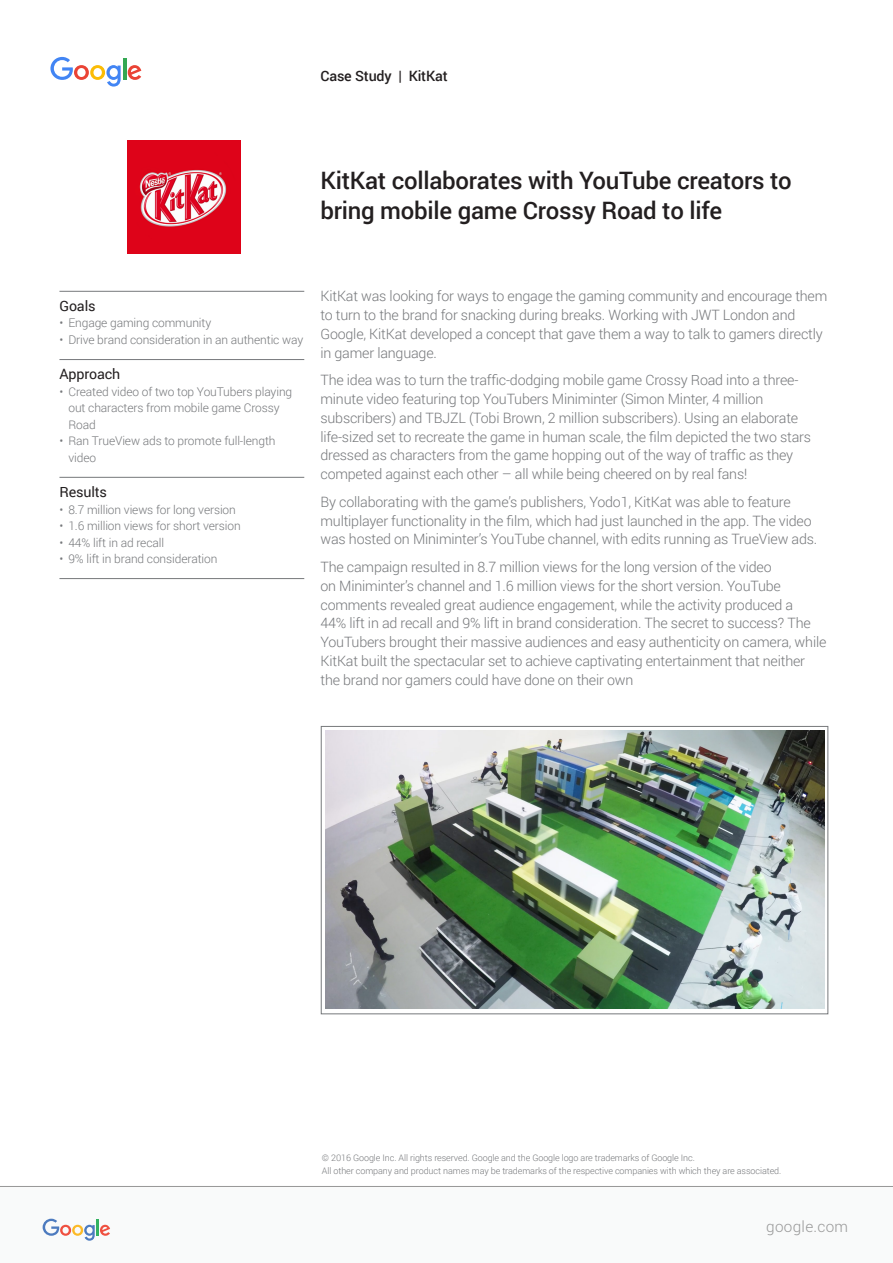
<style>
.page{position:relative;width:893px;height:1263px;background:#fff}
.page>*{position:absolute;margin:0;border:0;box-sizing:border-box;transform-origin:0 0}
.Main_Title{font:500 24px/30px "Roboto";letter-spacing:-.01em;color:#231f20}
.t1{font:300 15.3px "Roboto";letter-spacing:.02em;color:#999}
.Body_Text{font:300 14.25px/18.8px "Roboto";letter-spacing:-.015em;color:#76787b}
.Sidebar_Subhead{font:14.25px "Roboto";letter-spacing:-.01em;color:#231f20}
.Overview_Title{font:500 14.25px "Roboto";letter-spacing:-.01em;color:#231f20}
.t2{font:300 12px/16.5px "Roboto";letter-spacing:-.01em;color:#76787b}
.End_Footer__copyrigh{font:300 9px "Roboto";letter-spacing:-.01em;color:#76787b}
</style>
<div class="page">
<svg style="left:50px;top:57px;width:71px;height:30px"></svg>
<hr style="left:123px;top:58px;width:3px;height:21px;background:#34a853">
<svg style="left:128px;top:65px;width:13px;height:15px"></svg>
<hr style="left:59px;top:291px;width:245px;height:1px;background:#76787b">
<hr style="left:59px;top:359px;width:245px;height:1px;background:#76787b">
<hr style="left:59px;top:477px;width:245px;height:1px;background:#76787b">
<hr style="left:59px;top:578px;width:245px;height:1px;background:#76787b">
<hr style="left:0;top:1186px;width:892px;height:1px;background:#999">
<svg style="left:43px;top:1219px;width:67px;height:22px"></svg>
<div style="left:321px;top:726px;width:507px;height:288px;background:#fff;border:1px solid #76787b"></div>
<img style="left:326px;top:730px;width:498px;height:279px">
<img style="left:128px;top:140px;width:113px;height:113px">
<p class="Overview_Title" style="left:320px;top:66px;width:129px">Case Study | KitKat</p>
<p class="Main_Title" style="left:320px;top:164px;width:473px">KitKat collaborates with YouTube creators to bring mobile game Crossy Road to life</p>
<p class="Sidebar_Subhead" style="left:59px;top:296px;width:38px">Goals</p>
<p class="t2" style="left:59px;top:315px;width:153px">• Engage gaming community</p>
<p class="t2" style="left:59px;top:331px;width:245px">• Drive brand consideration in an authentic way</p>
<p class="Sidebar_Subhead" style="left:59px;top:364px;width:62px">Approach</p>
<p class="t2" style="left:68px;top:383px;width:225px;text-indent:-9px">• Created video of two top YouTubers playing out characters from mobile game Crossy<br>Road</p>
<p class="t2" style="left:68px;top:432px;width:209px;text-indent:-9px">• Ran TrueView ads to promote full-length video</p>
<p class="Sidebar_Subhead" style="left:59px;top:482px;width:49px">Results</p>
<p class="t2" style="left:59px;top:501px;width:178px">• 8.7 million views for long version</p>
<p class="t2" style="left:59px;top:517px;width:183px">• 1.6 million views for short version</p>
<p class="t2" style="left:59px;top:534px;width:106px">• 44% lift in ad recall</p>
<p class="t2" style="left:59px;top:550px;width:159px">• 9% lift in brand consideration</p>
<p class="Body_Text" style="left:320px;top:286px;width:508px">KitKat was looking for ways to engage the gaming community and encourage them to turn to the brand for snacking during breaks. Working with JWT London and Google, KitKat developed a concept that gave them a way to talk to gamers directly in gamer language.</p>
<p class="Body_Text" style="left:320px;top:370px;width:492px">The idea was to turn the traffic-dodging mobile game Crossy Road into a three&shy;minute video featuring top YouTubers Miniminter (Simon Minter, 4 million subscribers) and TBJZL (Tobi Brown, 2 million subscribers). Using an elaborate life-sized set to recreate the game in human scale, the film depicted the two stars dressed as characters from the game hopping out of the way of traffic as they competed against each other – all while being cheered on by real fans!</p>
<p class="Body_Text" style="left:320px;top:492px;width:498px">By collaborating with the game’s publishers, Yodo1, KitKat was able to feature multiplayer functionality in the film, which had just launched in the app. The video was hosted on Miniminter’s YouTube channel, with edits running as TrueView ads.</p>
<p class="Body_Text" style="left:320px;top:557px;width:507px">The campaign resulted in 8.7 million views for the long version of the video<br>on Miniminter’s channel and 1.6 million views for the short version. YouTube comments revealed great audience engagement, while the activity produced a<br>44% lift in ad recall and 9% lift in brand consideration. The secret to success? The YouTubers brought their massive audiences and easy authenticity on camera, while KitKat built the spectacular set to achieve captivating entertainment that neither the brand nor gamers could have done on their own</p>
<p class="End_Footer__copyrigh" style="left:322px;top:1151px;width:374px">© 2016 Google Inc. All rights reserved. Google and the Google logo are trademarks of Google Inc.</p>
<p class="End_Footer__copyrigh" style="left:322px;top:1165px;width:461px">All other company and product names may be trademarks of the respective companies with which they are associated.</p>
<p class="t1" style="left:766px;top:1216px;width:84px">google.com</p>
</div>
